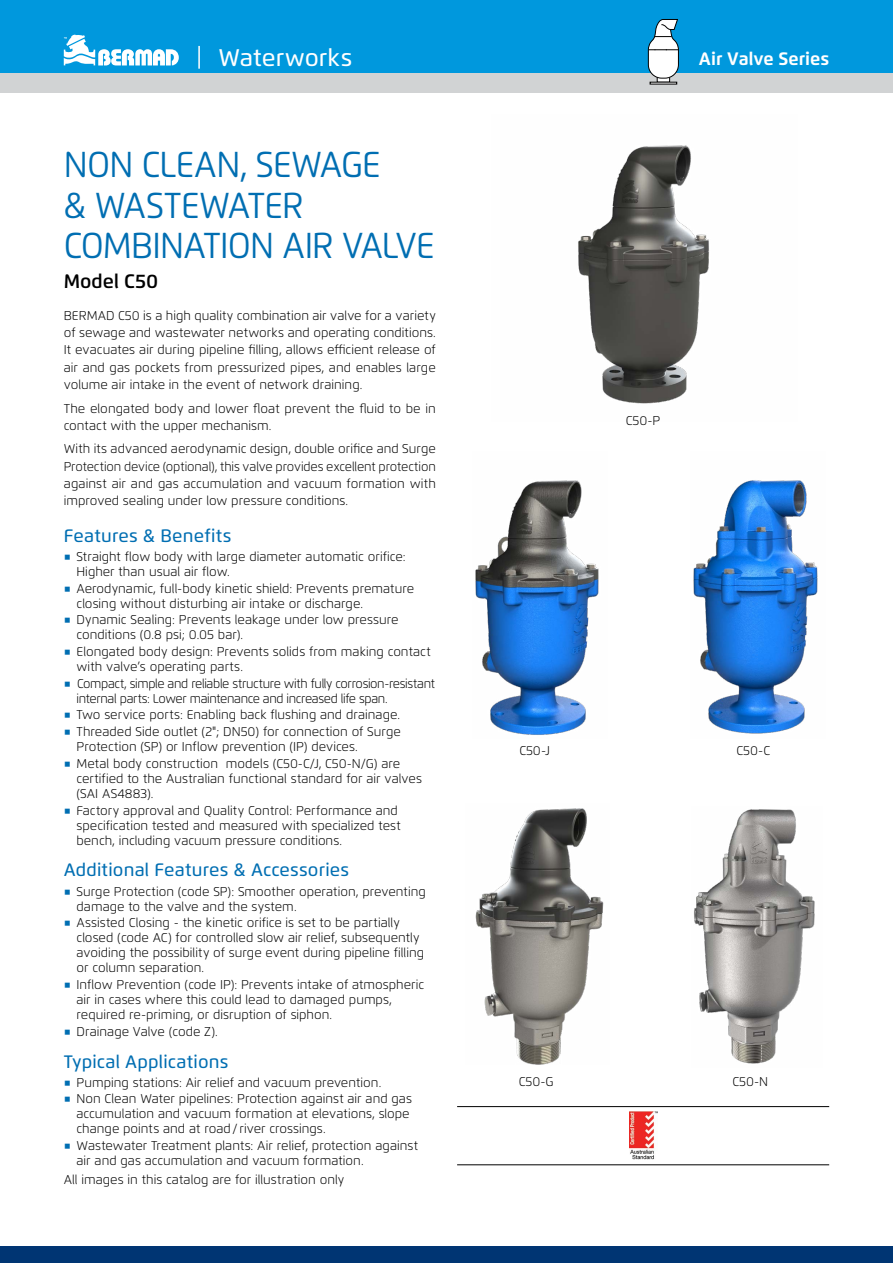
<style>
.page{position:relative;width:893px;height:1263px;background:#fff}
.page>*{position:absolute;margin:0;border:0;box-sizing:border-box;transform-origin:0 0}
.t1{font:36px/40.5px "Flexo";letter-spacing:-.025em;color:#006eb2;scale:.95 1}
.t2{font:500 24px "Flexo";color:#fff}
.t3{font:600 19.5px "Flexo";color:#000}
.t4{font:500 18px "Flexo";letter-spacing:.01em;color:#006eb2}
.t5{font:700 18px "Flexo";color:#fff}
.t6{font:300 12.75px/15px "Flexo";color:#000}
.t7{font:300 12.75px/15px "Flexo";letter-spacing:-.03em;color:#000}
.s1{font-family:"Win Soft Pro";font-weight:500;font-size:19.2px;color:#006eb2}
</style>
<div class="page">
<div style="left:0;top:1247px;width:893px;height:16px;background:#003573"></div>
<div style="left:0;top:0;width:893px;height:74px;background:#0098dd"></div>
<div style="left:0;top:74px;width:893px;height:19px;background:#d1d3d4"></div>
<hr style="left:198px;top:46px;width:2px;height:23px;background:#fff">
<svg style="left:64px;top:35px;width:115px;height:31px"></svg>
<svg style="left:657px;top:79px;width:13px;height:3px"></svg>
<svg style="left:648px;top:19px;width:31px;height:60px"></svg>
<img style="left:693px;top:480px;width:125px;height:254px">
<img style="left:475px;top:480px;width:124px;height:255px">
<img style="left:578px;top:145px;width:131px;height:259px">
<img style="left:694px;top:809px;width:121px;height:255px">
<img style="left:475px;top:808px;width:129px;height:256px">
<hr style="left:457px;top:1106px;width:372px;height:1px;background:#000">
<hr style="left:457px;top:1164px;width:372px;height:1px;background:#000">
<img style="left:629px;top:1111px;width:28px;height:49px">
<h2 class="t2" style="left:218px;top:43px;width:135px">Waterworks</h2>
<h1 class="t1" style="left:64px;top:144px;width:392px">NON CLEAN, SEWAGE<br>&amp; WASTEWATER<br>COMBINATION AIR VALVE</h1>
<h3 class="t3" style="left:64px;top:269px;width:96px">Model C50</h3>
<p class="t6" style="left:64px;top:307px;width:374px;line-height:17.2px;text-align:justify">BERMAD C50 is a high quality combination air valve for a variety of sewage and wastewater networks and operating conditions.<br>It evacuates air during pipeline filling, allows efficient release of air and gas pockets from pressurized pipes, and enables large volume air intake in the event of network draining.</p>
<p class="t6" style="left:64px;top:399px;width:374px;line-height:17.2px">The elongated body and lower float prevent the fluid to be in contact with the upper mechanism.</p>
<p class="t6" style="left:64px;top:440px;width:374px;line-height:17.2px;text-align:justify">With its advanced aerodynamic design, double orifice and Surge Protection device (optional), this valve provides excellent protection against air and gas accumulation and vacuum formation with improved sealing under low pressure conditions.</p>
<h3 class="t4" style="left:64px;top:524px;width:169px">Features &amp; Benefits</h3>
<p class="t6" style="left:77px;top:549px;width:331px;text-indent:-13px"><span class="s1">ֺ</span> Straight flow body with large diameter automatic orifice:<br>Higher than usual air flow.</p>
<p class="t6" style="left:77px;top:581px;width:339px;text-indent:-13px"><span class="s1">ֺ</span> Aerodynamic, full-body kinetic shield: Prevents premature closing without disturbing air intake or discharge.</p>
<p class="t6" style="left:77px;top:612px;width:323px;text-indent:-13px"><span class="s1">ֺ</span> Dynamic Sealing: Prevents leakage under low pressure conditions (0.8 psi; 0.05 bar).</p>
<p class="t6" style="left:77px;top:644px;width:356px;text-indent:-13px"><span class="s1">ֺ</span> Elongated body design: Prevents solids from making contact with valve’s operating parts.</p>
<p class="t7" style="left:77px;top:676px;width:360px;text-indent:-13px"><span class="s1">ֺ</span> Compact, simple and reliable structure with fully corrosion-resistant internal parts: Lower maintenance and increased life span.</p>
<p class="t6" style="left:64px;top:707px;width:339px;line-height:16.6px"><span class="s1">ֺ</span> Two service ports: Enabling back flushing and drainage. <span class="s1">ֺ</span> Threaded Side outlet (2"; DN50) for connection of Surge</p>
<p class="t6" style="left:64px;top:738px;width:338px;line-height:16.6px;text-indent:13px">Protection (SP) or Inflow prevention (IP) devices.<br><span class="s1">ֺ</span> Metal body construction models (C50-C/J, C50-N/G) are</p>
<p class="t6" style="left:77px;top:771px;width:347px">certified to the Australian functional standard for air valves (SAI AS4883).</p>
<p class="t6" style="left:77px;top:803px;width:326px;text-indent:-13px"><span class="s1">ֺ</span> Factory approval and Quality Control: Performance and specification tested and measured with specialized test bench, including vacuum pressure conditions.</p>
<h3 class="t4" style="left:64px;top:859px;width:287px">Additional Features &amp; Accessories</h3>
<p class="t6" style="left:77px;top:884px;width:351px;text-indent:-13px"><span class="s1">ֺ</span> Surge Protection (code SP): Smoother operation, preventing damage to the valve and the system.</p>
<p class="t6" style="left:77px;top:915px;width:349px;text-indent:-13px"><span class="s1">ֺ</span> Assisted Closing - the kinetic orifice is set to be partially closed (code AC) for controlled slow air relief, subsequently avoiding the possibility of surge event during pipeline filling or column separation.</p>
<p class="t6" style="left:77px;top:977px;width:349px;text-indent:-13px"><span class="s1">ֺ</span> Inflow Prevention (code IP): Prevents intake of atmospheric air in cases where this could lead to damaged pumps, required re-priming, or disruption of siphon.</p>
<p class="t6" style="left:64px;top:1024px;width:155px"><span class="s1">ֺ</span> Drainage Valve (code Z).</p>
<h3 class="t4" style="left:64px;top:1050px;width:166px">Typical Applications</h3>
<p class="t6" style="left:64px;top:1074px;width:350px;line-height:16.6px"><span class="s1">ֺ</span> Pumping stations: Air relief and vacuum prevention.<br><span class="s1">ֺ</span> Non Clean Water pipelines: Protection against air and gas</p>
<p class="t6" style="left:77px;top:1106px;width:335px">accumulation and vacuum formation at elevations, slope change points and at road/ river crossings.</p>
<p class="t6" style="left:77px;top:1138px;width:343px;text-indent:-13px"><span class="s1">ֺ</span> Wastewater Treatment plants: Air relief, protection against air and gas accumulation and vacuum formation.</p>
<p class="t6" style="left:64px;top:1172px;width:282px">All images in this catalog are for illustration only</p>
<h3 class="t5" style="left:699px;top:48px;width:132px">Air Valve Series</h3>
<p class="t6" style="left:626px;top:413px;width:36px">C50-P</p>
<p class="t6" style="left:519px;top:743px;width:32px">C50-J</p>
<p class="t6" style="left:736px;top:743px;width:35px">C50-C</p>
<p class="t6" style="left:519px;top:1074px;width:36px">C50-G</p>
<p class="t6" style="left:732px;top:1074px;width:37px">C50-N</p>
</div>
